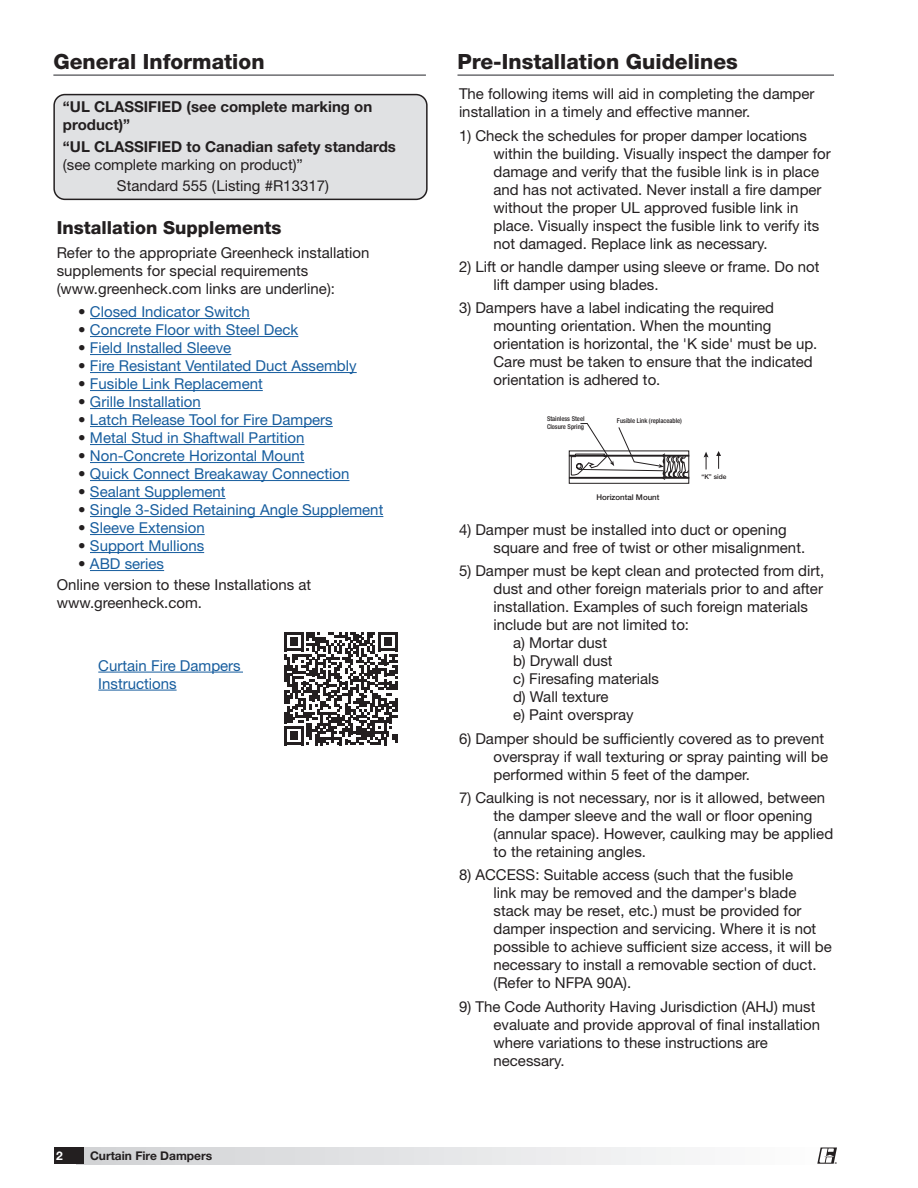
<style>
.page{position:relative;width:918px;height:1188px;background:#fff}
.page>*{position:absolute;margin:0;border:0;box-sizing:border-box;transform-origin:0 0}
.Section_Heading_wUnderline{font:800 21px "Helvetica Neue LT Std";color:#231f20}
.Sub-Section_Headings{font:800 18px "Helvetica Neue LT Std";color:#231f20}
.Bullets___Numbered_Lists{font:15px/18px "Helvetica Neue LT Std";color:#231f20}
.Bullet{font:15px "Helvetica Neue LT Std";color:#175d9e}
.Body_10_12_55_Roman__05_space_after{font:15px/18px "Helvetica Neue LT Std";color:#231f20}
.Bold{font:700 15px/18px "Helvetica Neue LT Std";color:#231f20}
.Body_10_12_55_Roman__05_space_after-2{font:15px/18px "Helvetica Neue LT Std";color:#175d9e}
.t1{font:700 12px "Helvetica Neue LT Std";color:#231f20}
.t2{font:700 12px "Helvetica Neue LT Std";color:#fff}
.t3{font:500 7.95px "Helvetica Neue LT Std";color:#231f20}
.t4{font:500 condensed 6.6px/7.9px "Helvetica Neue LT Std";color:#231f20}
.t5{font:500 6.6px "Helvetica Neue LT Std";color:#231f20}
.t6{font:700 2.7px "Helvetica Neue LT Std";color:#231f20}
.s1{font-weight:400}
.s2{color:#231f20}
</style>
<div class="page">
<div style="left:54px;top:95px;width:373px;height:104px;background:#e0e1e3;border-radius:11px"></div>
<div style="left:53px;top:94px;width:375px;height:106px;border:2px solid #231f20;border-radius:11px"></div>
<div style="left:569px;top:451px;width:120px;height:33px;border:1px solid #231f20"></div>
<div style="left:569px;top:477px;width:120px;height:1px;border:1px solid #231f20"></div>
<div style="left:569px;top:455px;width:120px;height:1px;border:1px solid #231f20"></div>
<svg style="left:571px;top:423px;width:118px;height:57px"></svg>
<svg style="left:704px;top:452px;width:5px;height:17px"></svg>
<svg style="left:716px;top:451px;width:5px;height:18px"></svg>
<hr style="left:53px;top:74px;width:373px;height:2px;background:#6c6d70">
<hr style="left:90px;top:318px;width:160px;height:1px;background:#175d9e">
<hr style="left:90px;top:336px;width:208px;height:1px;background:#175d9e">
<hr style="left:90px;top:354px;width:141px;height:1px;background:#175d9e">
<hr style="left:90px;top:372px;width:267px;height:1px;background:#175d9e">
<hr style="left:90px;top:390px;width:173px;height:1px;background:#175d9e">
<hr style="left:90px;top:408px;width:111px;height:1px;background:#175d9e">
<hr style="left:90px;top:426px;width:243px;height:1px;background:#175d9e">
<hr style="left:90px;top:444px;width:214px;height:1px;background:#175d9e">
<hr style="left:90px;top:462px;width:214px;height:1px;background:#175d9e">
<hr style="left:90px;top:480px;width:259px;height:1px;background:#175d9e">
<hr style="left:90px;top:498px;width:136px;height:1px;background:#175d9e">
<hr style="left:90px;top:516px;width:293px;height:1px;background:#175d9e">
<hr style="left:90px;top:534px;width:115px;height:1px;background:#175d9e">
<hr style="left:90px;top:552px;width:114px;height:1px;background:#175d9e">
<hr style="left:90px;top:570px;width:74px;height:1px;background:#175d9e">
<hr style="left:458px;top:74px;width:376px;height:2px;background:#6c6d70">
<svg style="left:284px;top:632px;width:113px;height:113px"></svg>
<hr style="left:98px;top:672px;width:145px;height:1px;background:#175d9e">
<hr style="left:98px;top:690px;width:79px;height:1px;background:#175d9e">
<div style="left:77px;top:1148px;width:760px;height:16px;background:linear-gradient(to right,#d0d1d4,#fdfefe)"></div>
<div style="left:54px;top:1148px;width:30px;height:16px;background:#231f20"></div>
<svg style="left:817px;top:1148px;width:20px;height:16px"></svg>
<p class="Section_Heading_wUnderline" style="left:53px;top:49px;width:213px">General Information</p>
<p class="Bold" style="left:63px;top:98px;width:311px">“UL CLASSIFIED (see complete marking on product)”</p>
<p class="Bold" style="left:63px;top:137px;width:335px">“UL CLASSIFIED to Canadian safety standards <span class="s1">(see complete marking on product)”</span></p>
<p class="Body_10_12_55_Roman__05_space_after" style="left:117px;top:176px;width:213px">Standard 555 (Listing #R13317)</p>
<p class="Sub-Section_Headings" style="left:57px;top:217px;width:226px">Installation Supplements</p>
<p class="Body_10_12_55_Roman__05_space_after" style="left:57px;top:243px;width:314px">Refer to the appropriate Greenheck installation supplements for special requirements (www.greenheck.com links are underline):</p>
<p class="Bullet" style="left:78px;top:303px;width:173px"><span class="s2">•</span> Closed Indicator Switch</p>
<p class="Bullet" style="left:78px;top:321px;width:222px"><span class="s2">•</span> Concrete Floor with Steel Deck</p>
<p class="Bullet" style="left:78px;top:339px;width:155px"><span class="s2">•</span> Field Installed Sleeve</p>
<p class="Bullet" style="left:78px;top:357px;width:280px"><span class="s2">•</span> Fire Resistant Ventilated Duct Assembly</p>
<p class="Bullet" style="left:78px;top:375px;width:186px"><span class="s2">•</span> Fusible Link Replacement</p>
<p class="Bullet" style="left:78px;top:393px;width:124px"><span class="s2">•</span> Grille Installation</p>
<p class="Bullet" style="left:78px;top:411px;width:256px"><span class="s2">•</span> Latch Release Tool for Fire Dampers</p>
<p class="Bullet" style="left:78px;top:429px;width:228px"><span class="s2">•</span> Metal Stud in Shaftwall Partition</p>
<p class="Bullet" style="left:78px;top:447px;width:228px"><span class="s2">•</span> Non-Concrete Horizontal Mount</p>
<p class="Bullet" style="left:78px;top:465px;width:273px"><span class="s2">•</span> Quick Connect Breakaway Connection</p>
<p class="Bullet" style="left:78px;top:483px;width:149px"><span class="s2">•</span> Sealant Supplement</p>
<p class="Bullet" style="left:78px;top:501px;width:307px"><span class="s2">•</span> Single 3-Sided Retaining Angle Supplement</p>
<p class="Bullet" style="left:78px;top:519px;width:128px"><span class="s2">•</span> Sleeve Extension</p>
<p class="Bullet" style="left:78px;top:537px;width:127px"><span class="s2">•</span> Support Mullions</p>
<p class="Bullet" style="left:78px;top:555px;width:87px"><span class="s2">•</span> ABD series</p>
<p class="Body_10_12_55_Roman__05_space_after" style="left:57px;top:576px;width:256px">Online version to these Installations at www.greenheck.com.</p>
<p class="Body_10_12_55_Roman__05_space_after-2" style="left:98px;top:656px;width:144px">Curtain Fire Dampers<br>Instructions</p>
<p class="t2" style="left:56px;top:1148px;width:8px">2</p>
<p class="t1" style="left:90px;top:1148px;width:124px">Curtain Fire Dampers</p>
<p class="Section_Heading_wUnderline" style="left:458px;top:49px;width:282px">Pre-Installation Guidelines</p>
<p class="Body_10_12_55_Roman__05_space_after" style="left:459px;top:85px;width:357px">The following items will aid in completing the damper installation in a timely and effective manner.</p>
<p class="Bullets___Numbered_Lists" style="left:494px;top:126px;width:339px;text-indent:-34px">1) Check the schedules for proper damper locations within the building. Visually inspect the damper for damage and verify that the fusible link is in place and has not activated. Never install a fire damper without the proper UL approved fusible link in place. Visually inspect the fusible link to verify its not damaged. Replace link as necessary.</p>
<p class="Bullets___Numbered_Lists" style="left:494px;top:258px;width:328px;text-indent:-34px">2) Lift or handle damper using sleeve or frame. Do not lift damper using blades.</p>
<p class="Bullets___Numbered_Lists" style="left:494px;top:299px;width:325px;text-indent:-34px">3) Dampers have a label indicating the required mounting orientation. When the mounting orientation is horizontal, the 'K side' must be up.<br>Care must be taken to ensure that the indicated orientation is adhered to.</p>
<p class="t4" style="left:547px;top:415px;width:39px">Stainless Steel<br>Closure Spring</p>
<p class="t4" style="left:617px;top:416px;width:66px">Fusible Link (replaceable)</p>
<p class="t3" style="left:597px;top:492px;width:64px">Horizontal Mount</p>
<p class="t5" style="left:701px;top:472px;width:26px">“K” side</p>
<p class="Bullets___Numbered_Lists" style="left:494px;top:520px;width:313px;text-indent:-34px">4) Damper must be installed into duct or opening square and free of twist or other misalignment.</p>
<p class="Bullets___Numbered_Lists" style="left:459px;top:562px;width:367px">5) Damper must be kept clean and protected from dirt,</p>
<p class="Bullets___Numbered_Lists" style="left:494px;top:580px;width:331px">dust and other foreign materials prior to and after</p>
<p class="Bullets___Numbered_Lists" style="left:494px;top:598px;width:316px">installation. Examples of such foreign materials</p>
<p class="Bullets___Numbered_Lists" style="left:494px;top:616px;width:197px">include but are not limited to:</p>
<p class="Bullets___Numbered_Lists" style="left:513px;top:634px;width:96px">a) Mortar dust</p>
<p class="Bullets___Numbered_Lists" style="left:513px;top:652px;width:101px">b) Drywall dust</p>
<p class="Bullets___Numbered_Lists" style="left:513px;top:670px;width:148px">c) Firesafing materials</p>
<p class="Bullets___Numbered_Lists" style="left:513px;top:688px;width:97px">d) Wall texture</p>
<p class="Bullets___Numbered_Lists" style="left:513px;top:706px;width:122px">e) Paint overspray</p>
<p class="Bullets___Numbered_Lists" style="left:494px;top:729px;width:336px;text-indent:-34px">6) Damper should be sufficiently covered as to prevent overspray if wall texturing or spray painting will be performed within 5 feet of the damper.</p>
<p class="Bullets___Numbered_Lists" style="left:494px;top:789px;width:341px;text-indent:-34px">7) Caulking is not necessary, nor is it allowed, between the damper sleeve and the wall or floor opening (annular space). However, caulking may be applied to the retaining angles.</p>
<p class="Bullets___Numbered_Lists" style="left:494px;top:866px;width:340px;text-indent:-34px">8) ACCESS: Suitable access (such that the fusible<br>link may be removed and the damper's blade stack may be reset, etc.) must be provided for damper inspection and servicing. Where it is not possible to achieve sufficient size access, it will be necessary to install a removable section of duct. (Refer to NFPA 90A).</p>
<p class="Bullets___Numbered_Lists" style="left:494px;top:997px;width:328px;text-indent:-34px">9) The Code Authority Having Jurisdiction (AHJ) must evaluate and provide approval of final installation where variations to these instructions are necessary.</p>
<p class="t6" style="left:835px;top:1161px;width:4px">®</p>
</div>
